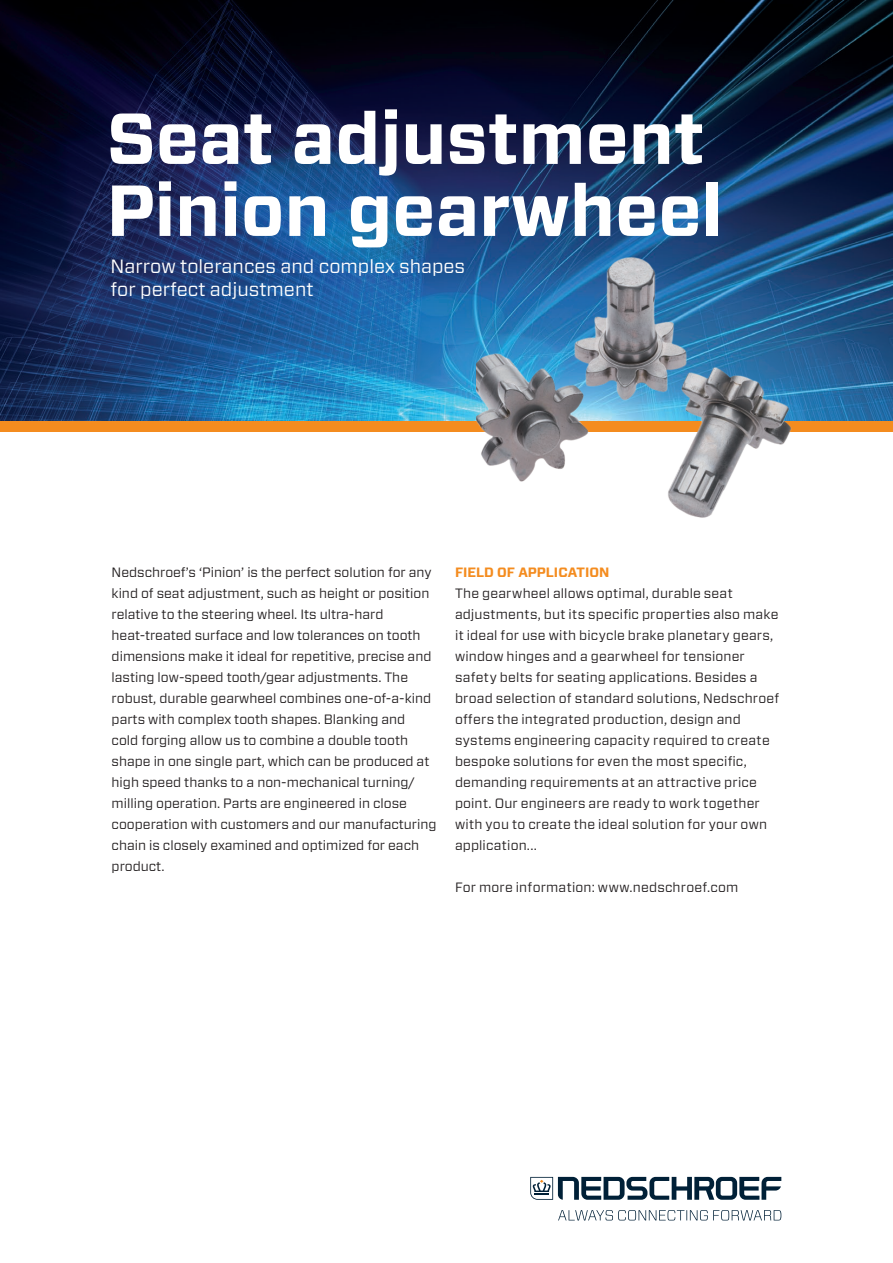
<style>
.page{position:relative;width:893px;height:1263px;background:#fff}
.page>*{position:absolute;margin:0;border:0;box-sizing:border-box;transform-origin:0 0}
.t1{font:700 72px/72px "Forza";color:#fff}
.t2{font:19.2px "Forza";color:#fff}
.Nedschroef-bodytext{font:13.5px/21px "Forza";color:#231f20}
.t3{font:700 13.5px "Forza";color:#f48c1f}
</style>
<div class="page">
<img style="left:0;top:0;width:893px;height:421px">
<div style="left:0;top:421px;width:893px;height:11px;background:#f48c1f"></div>
<svg style="left:530px;top:1177px;width:251px;height:23px"></svg>
<svg style="left:558px;top:1210px;width:223px;height:10px"></svg>
<img style="left:476px;top:223px;width:317px;height:295px">
<p class="t1" style="left:107px;top:104px;width:617px">Seat adjustment<br>Pinion gearwheel</p>
<p class="t2" style="left:111px;top:253px;width:356px">Narrow tolerances and complex shapes</p>
<p class="t2" style="left:111px;top:276px;width:205px">for perfect adjustment</p>
<p class="Nedschroef-bodytext" style="left:112px;top:561px;width:326px">Nedschroef’s ‘Pinion’ is the perfect solution for any kind of seat adjustment, such as height or position relative to the steering wheel. Its ultra-hard heat-treated surface and low tolerances on tooth dimensions make it ideal for repetitive, precise and lasting low-speed tooth/gear adjustments. The robust, durable gearwheel combines one-of-a-kind parts with complex tooth shapes. Blanking and<br>cold forging allow us to combine a double tooth shape in one single part, which can be produced at high speed thanks to a non-mechanical turning/ milling operation. Parts are engineered in close cooperation with customers and our manufacturing chain is closely examined and optimized for each product.</p>
<p class="t3" style="left:455px;top:563px;width:156px">FIELD OF APPLICATION</p>
<p class="Nedschroef-bodytext" style="left:455px;top:582px;width:326px">The gearwheel allows optimal, durable seat adjustments, but its specific properties also make it ideal for use with bicycle brake planetary gears, window hinges and a gearwheel for tensioner safety belts for seating applications. Besides a broad selection of standard solutions, Nedschroef offers the integrated production, design and systems engineering capacity required to create bespoke solutions for even the most specific, demanding requirements at an attractive price point. Our engineers are ready to work together with you to create the ideal solution for your own application...</p>
<p class="Nedschroef-bodytext" style="left:455px;top:876px;width:285px">For more information: www.nedschroef.com</p>
</div>
